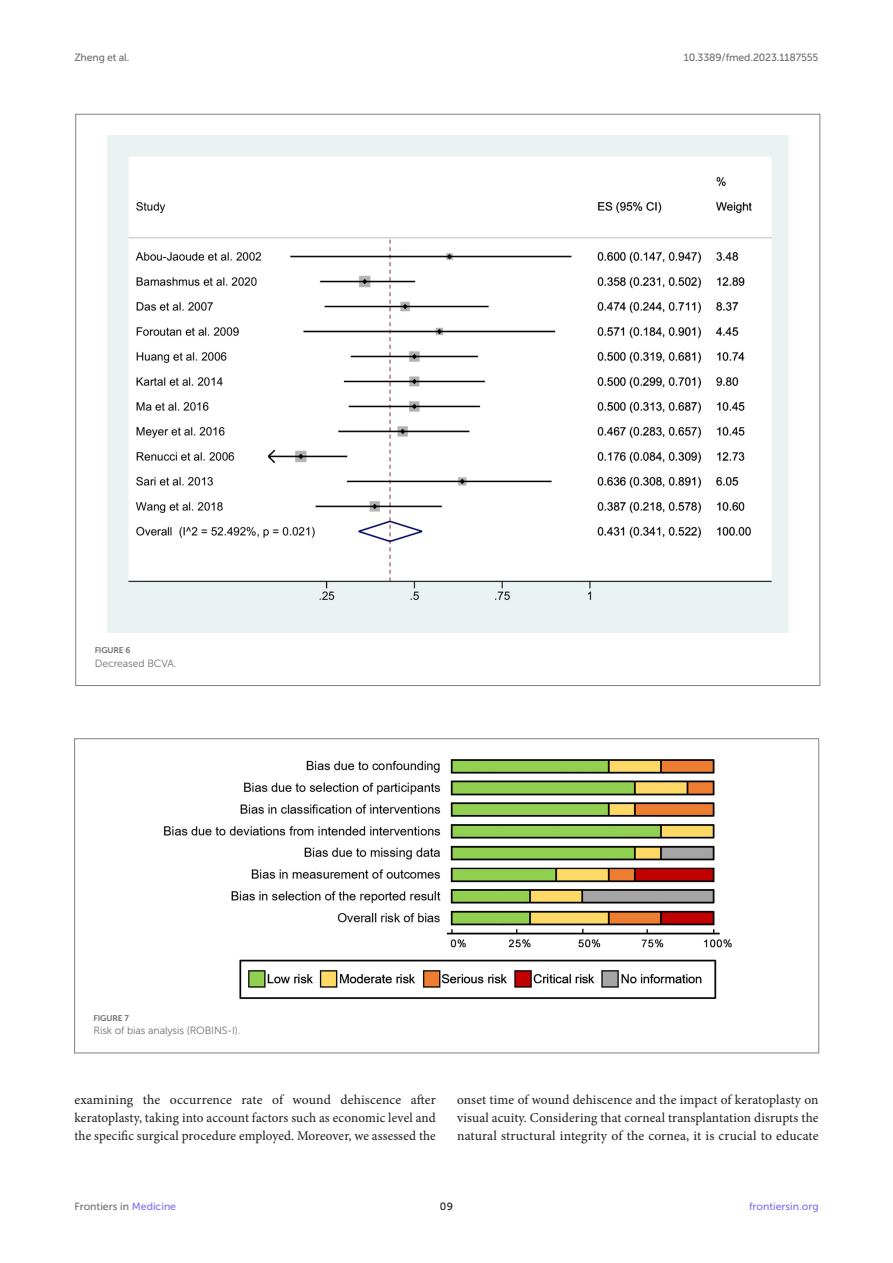
<style>
.page{position:relative;width:893px;height:1263px;background:#fff}
.page>*{position:absolute;margin:0;border:0;box-sizing:border-box;transform-origin:0 0}
.TEXT_FLUSH{font:13.5px/18px "Minion Pro";letter-spacing:.01em;color:#1b1c1b;text-align:justify}
.t1{font:10.5px "Museo Sans 500";letter-spacing:-.015em;color:#706f70}
.FIG_LEG{font:10.5px "Museo Sans 300";letter-spacing:-.01em;color:#706f70}
.t2{font:10.5px "Museo Sans 500";color:#856df0}
.t3{font:10.5px "Museo Sans 500";color:#1b1c1b}
.FIG_HD{font:8.25px "Museo Sans 700";letter-spacing:-.01em;color:#706f70}
.s1{color:#856df0}
</style>
<div class="page">
<img style="left:107px;top:135px;width:682px;height:498px">
<img style="left:164px;top:759px;width:568px;height:241px">
<p class="t1" style="left:74px;top:51px;width:57px">Zheng et al.</p>
<p class="t1" style="left:684px;top:51px;width:136px">10.3389/fmed.2023.1187555</p>
<p class="FIG_HD" style="left:95px;top:646px;width:37px">FIGURE 6</p>
<p class="FIG_LEG" style="left:95px;top:657px;width:83px">Decreased BCVA.</p>
<p class="FIG_HD" style="left:94px;top:1013px;width:37px">FIGURE 7</p>
<p class="FIG_LEG" style="left:94px;top:1025px;width:148px">Risk of bias analysis (ROBINS-I).</p>
<p class="TEXT_FLUSH" style="left:74px;top:1091px;width:363px">examining the occurrence rate of wound dehiscence after keratoplasty, taking into account factors such as economic level and the specific surgical procedure employed. Moreover, we assessed the</p>
<p class="TEXT_FLUSH" style="left:457px;top:1091px;width:363px">onset time of wound dehiscence and the impact of keratoplasty on visual acuity. Considering that corneal transplantation disrupts the natural structural integrity of the cornea, it is crucial to educate</p>
<p class="t1" style="left:74px;top:1200px;width:103px">Frontiers in <span class="s1">Medicine</span></p>
<p class="t3" style="left:440px;top:1200px;width:15px">09</p>
<p class="t2" style="left:749px;top:1200px;width:71px">frontiersin.org</p>
</div>
